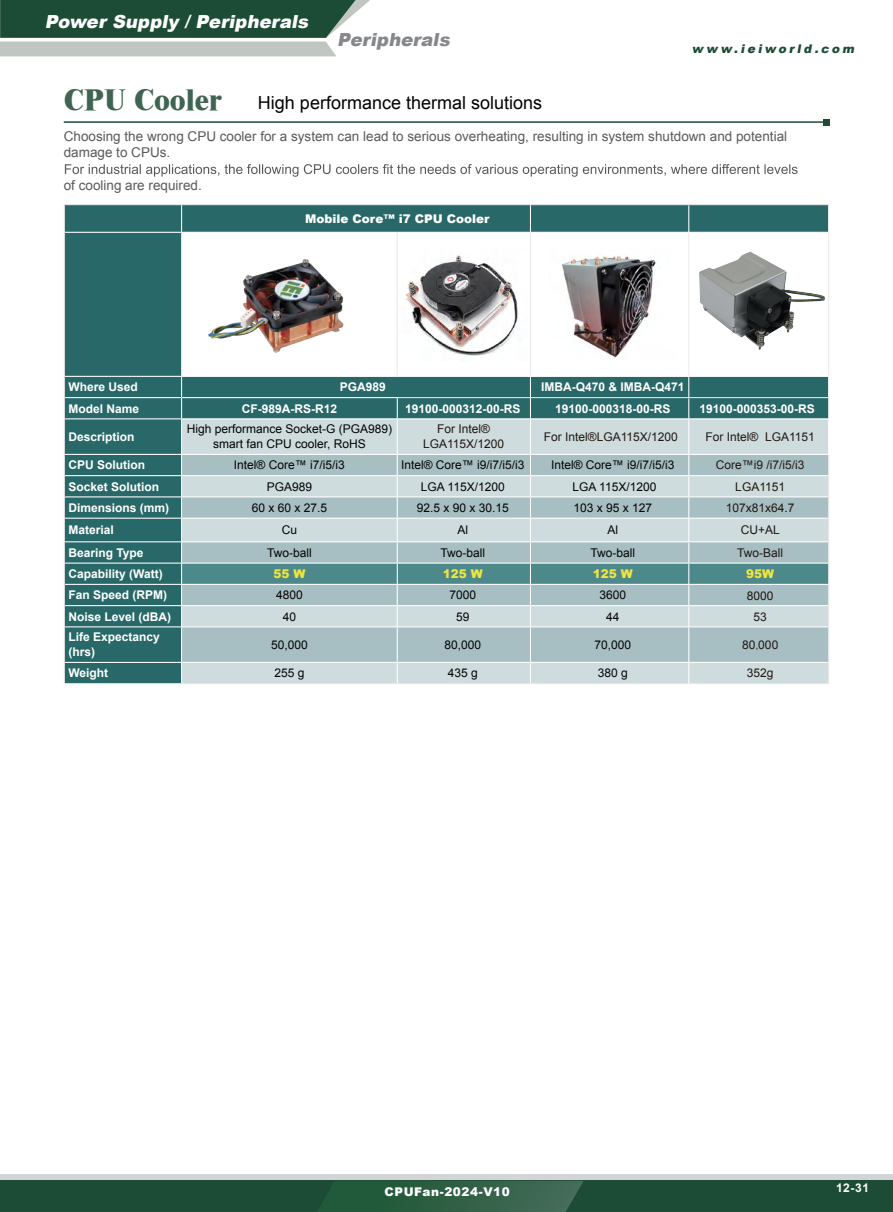
<style>
.page{position:relative;width:893px;height:1212px;background:#fff}
.page>*{position:absolute;margin:0;border:0;box-sizing:border-box;transform-origin:0 0}
.t1{font:18px "Arial";color:#030303}
.t2{font:italic 900 18px "Arial";color:#fff}
.t3{font:italic 900 18px "Arial";color:#86888b}
.t4{font:13.5px/16.5px "Arial";color:#595a5c}
.t5{font:12px/21.3px "Arial";color:#030303;text-align:center}
.t6{font:700 12px/15px "Arial";color:#fff}
.t7{font:12px/21.1px "Arial";color:#221713;text-align:center}
.t8{font:900 12px "Arial";color:#fff}
.t9{font:italic 900 12px "Arial";color:#1d4c36}
.t10{font:900 12px "Arial";letter-spacing:.05em;color:#fff}
.t11{font:900 12px "Arial";color:#efe53f}
.s1{font-family:"Times New Roman";font-weight:800;font-size:30px;color:#3f6451}
.s2{font-family:"Adobe Song Std";font-weight:300}
</style>
<div class="page">
<svg style="left:0;top:1174px;width:893px;height:7px;background:#b9c0be"></svg>
<div style="left:0;top:1181px;width:893px;height:31px;background:#1d4c36"></div>
<svg style="left:317px;top:1181px;width:266px;height:31px"></svg>
<svg style="left:0;top:0;width:370px;height:56px;background:#628172"></svg>
<svg style="left:65px;top:205px;width:763px;height:478px;fill:#296868"></svg>
<div style="left:182px;top:419px;width:646px;height:264px;background:#cedcdd"></div>
<div style="left:182px;top:627px;width:646px;height:35px;background:#a7bfc2"></div>
<hr style="left:397px;top:418px;width:216px;height:1px;background:#fff">
<hr style="left:613px;top:418px;width:216px;height:1px;background:#fff">
<hr style="left:397px;top:454px;width:216px;height:1px;background:#fff">
<hr style="left:613px;top:454px;width:216px;height:1px;background:#fff">
<hr style="left:397px;top:627px;width:1px;height:35px;background:#fff">
<hr style="left:397px;top:662px;width:216px;height:1px;background:#fff">
<svg style="left:397px;top:663px;width:1px;height:20px"></svg>
<hr style="left:613px;top:662px;width:215px;height:1px;background:#fff">
<svg style="left:397px;top:398px;width:1px;height:20px"></svg>
<hr style="left:828px;top:627px;width:1px;height:35px;background:#e9e9e9">
<svg style="left:828px;top:662px;width:1px;height:21px"></svg>
<hr style="left:397px;top:683px;width:216px;height:1px;background:#e9e9e9">
<hr style="left:613px;top:683px;width:216px;height:1px;background:#e9e9e9">
<hr style="left:398px;top:397px;width:215px;height:1px;background:#e9e9e9">
<hr style="left:613px;top:397px;width:216px;height:1px;background:#e9e9e9">
<svg style="left:181px;top:205px;width:1px;height:27px"></svg>
<svg style="left:828px;top:205px;width:1px;height:22px"></svg>
<hr style="left:65px;top:232px;width:117px;height:1px;background:#fff">
<hr style="left:182px;top:232px;width:215px;height:1px;background:#fff">
<hr style="left:397px;top:232px;width:216px;height:1px;background:#fff">
<hr style="left:613px;top:232px;width:216px;height:1px;background:#fff">
<hr style="left:65px;top:376px;width:117px;height:1px;background:#fff">
<hr style="left:182px;top:376px;width:215px;height:1px;background:#fff">
<hr style="left:397px;top:376px;width:216px;height:1px;background:#fff">
<hr style="left:613px;top:376px;width:216px;height:1px;background:#fff">
<svg style="left:828px;top:386px;width:1px;height:32px"></svg>
<hr style="left:65px;top:397px;width:117px;height:1px;background:#fff">
<hr style="left:182px;top:397px;width:216px;height:1px;background:#fff">
<svg style="left:181px;top:377px;width:1px;height:41px"></svg>
<hr style="left:65px;top:418px;width:117px;height:1px;background:#fff">
<hr style="left:182px;top:418px;width:215px;height:1px;background:#fff">
<hr style="left:181px;top:419px;width:1px;height:35px;background:#fff">
<hr style="left:397px;top:419px;width:1px;height:35px;background:#fff">
<hr style="left:65px;top:454px;width:117px;height:1px;background:#fff">
<hr style="left:182px;top:454px;width:215px;height:1px;background:#fff">
<hr style="left:65px;top:475px;width:117px;height:1px;background:#fff">
<hr style="left:65px;top:496px;width:117px;height:1px;background:#fff">
<hr style="left:65px;top:518px;width:117px;height:1px;background:#fff">
<hr style="left:65px;top:541px;width:117px;height:1px;background:#fff">
<hr style="left:65px;top:562px;width:117px;height:2px;background:#fff">
<hr style="left:65px;top:584px;width:117px;height:1px;background:#fff">
<hr style="left:65px;top:605px;width:117px;height:1px;background:#fff">
<hr style="left:65px;top:626px;width:117px;height:1px;background:#fff">
<hr style="left:181px;top:627px;width:1px;height:35px;background:#fff">
<hr style="left:65px;top:662px;width:117px;height:1px;background:#fff">
<hr style="left:182px;top:662px;width:215px;height:1px;background:#fff">
<svg style="left:181px;top:663px;width:1px;height:20px"></svg>
<hr style="left:64px;top:204px;width:118px;height:1px;background:#e9e9e9">
<svg style="left:64px;top:205px;width:1px;height:27px"></svg>
<hr style="left:182px;top:204px;width:215px;height:1px;background:#e9e9e9">
<hr style="left:397px;top:204px;width:216px;height:1px;background:#e9e9e9">
<hr style="left:613px;top:204px;width:216px;height:1px;background:#e9e9e9">
<hr style="left:64px;top:232px;width:1px;height:144px;background:#e9e9e9">
<svg style="left:64px;top:376px;width:1px;height:43px"></svg>
<hr style="left:64px;top:419px;width:1px;height:35px;background:#e9e9e9">
<svg style="left:64px;top:454px;width:1px;height:173px"></svg>
<hr style="left:64px;top:627px;width:1px;height:35px;background:#e9e9e9">
<svg style="left:64px;top:662px;width:1px;height:21px"></svg>
<hr style="left:64px;top:683px;width:118px;height:1px;background:#e9e9e9">
<hr style="left:182px;top:683px;width:215px;height:1px;background:#e9e9e9">
<hr style="left:181px;top:233px;width:1px;height:143px;background:#e9e9e9">
<hr style="left:397px;top:233px;width:1px;height:143px;background:#e9e9e9">
<hr style="left:530px;top:627px;width:1px;height:35px;background:#fff">
<svg style="left:530px;top:663px;width:1px;height:20px"></svg>
<svg style="left:530px;top:205px;width:1px;height:27px"></svg>
<svg style="left:530px;top:377px;width:1px;height:41px"></svg>
<hr style="left:530px;top:419px;width:1px;height:35px;background:#fff">
<hr style="left:530px;top:233px;width:1px;height:143px;background:#e9e9e9">
<svg style="left:181px;top:455px;width:648px;height:172px;background:#b4cacc"></svg>
<hr style="left:688px;top:628px;width:1px;height:34px;background:#fff">
<svg style="left:688px;top:663px;width:1px;height:20px"></svg>
<svg style="left:688px;top:205px;width:1px;height:22px"></svg>
<svg style="left:688px;top:386px;width:1px;height:33px"></svg>
<hr style="left:688px;top:420px;width:1px;height:34px;background:#fff">
<img style="left:204px;top:254px;width:144px;height:102px">
<hr style="left:64px;top:121px;width:762px;height:2px;background:#1d4c36">
<svg style="left:823px;top:119px;width:6px;height:6px"></svg>
<svg style="left:65px;top:164px;width:733px;height:13px"></svg>
<img style="left:400px;top:247px;width:127px;height:115px">
<img style="left:637px;top:227px;width:192px;height:159px">
<h1 class="t2" style="left:45px;top:9px;width:269px">Power Supply / Peripherals</h1>
<h1 class="t3" style="left:337px;top:26px;width:118px">Peripherals</h1>
<h1 class="t1" style="left:64px;top:91px;width:480px"><span class="s1">CPU Cooler</span> High performance thermal solutions</h1>
<p class="t4" style="left:64px;top:128px;width:725px">Choosing the wrong CPU cooler for a system can lead to serious overheating, resulting in system shutdown and potential damage to CPUs.</p>
<p class="t4" style="left:64px;top:178px;width:140px">of cooling are required.</p>
<p class="t9" style="left:692px;top:40px;width:167px">www.ieiworld.com</p>
<p class="t8" style="left:305px;top:210px;width:186px">Mobile Core™ i7 CPU Cooler</p>
<p class="t6" style="left:69px;top:380px;width:71px">Where Used</p>
<p class="t6" style="left:340px;top:380px;width:48px">PGA989</p>
<p class="t6" style="left:69px;top:401px;width:72px">Model Name</p>
<p class="t6" style="left:242px;top:401px;width:97px">CF-989A-RS-R12</p>
<p class="t6" style="left:69px;top:430px;width:68px">Description</p>
<p class="t5" style="left:187px;top:422px;width:207px;line-height:15px">High performance Socket-G (PGA989) smart fan CPU cooler, RoHS</p>
<p class="t6" style="left:69px;top:458px;width:78px">CPU Solution</p>
<p class="t5" style="left:234px;top:455px;width:112px">Intel® Core™ i7/i5/i3</p>
<p class="t6" style="left:69px;top:479px;width:92px">Socket Solution</p>
<p class="t5" style="left:267px;top:476px;width:47px">PGA989</p>
<p class="t6" style="left:69px;top:500px;width:102px">Dimensions (mm)</p>
<p class="t5" style="left:252px;top:497px;width:77px">60 x 60 x 27.5</p>
<p class="t6" style="left:69px;top:523px;width:47px">Material</p>
<p class="t5" style="left:282px;top:519px;width:17px">Cu</p>
<p class="t6" style="left:69px;top:545px;width:77px">Bearing Type</p>
<p class="t5" style="left:267px;top:542px;width:46px">Two-ball</p>
<p class="t6" style="left:69px;top:567px;width:96px">Capability (Watt)</p>
<p class="t11" style="left:273px;top:565px;width:34px">55 W</p>
<p class="t6" style="left:69px;top:588px;width:100px">Fan Speed (RPM)</p>
<p class="t5" style="left:276px;top:584px;width:28px">4800</p>
<p class="t6" style="left:69px;top:609px;width:104px">Noise Level (dBA)</p>
<p class="t5" style="left:283px;top:606px;width:15px">40</p>
<p class="t6" style="left:69px;top:630px;width:93px">Life Expectancy (hrs)</p>
<p class="t5" style="left:271px;top:634px;width:38px">50,000</p>
<p class="t6" style="left:68px;top:666px;width:41px">Weight</p>
<p class="t5" style="left:274px;top:662px;width:32px">255 g</p>
<p class="t6" style="left:405px;top:401px;width:117px">19100-000312-00-RS</p>
<p class="t7" style="left:423px;top:422px;width:83px;line-height:14.4px">For Intel®<br>LGA115X/1200</p>
<p class="t5" style="left:401px;top:455px;width:125px">Intel® Core™ i9/i7/i5/i3<br>LGA 115X/1200<br>92.5 x 90 x 30.15</p>
<p class="t5" style="left:440px;top:519px;width:46px;line-height:22.5px">Al<br>Two-ball</p>
<p class="t11" style="left:443px;top:565px;width:42px">125 W</p>
<p class="t5" style="left:449px;top:584px;width:28px">7000<br>59</p>
<p class="t5" style="left:444px;top:634px;width:38px">80,000</p>
<p class="t5" style="left:448px;top:662px;width:32px">435 g</p>
<p class="t6" style="left:541px;top:377px;width:145px;line-height:21.3px;text-align:center">IMBA-Q470 &amp; IMBA-Q471<br>19100-000318-00-RS</p>
<p class="t6" style="left:699px;top:401px;width:117px">19100-000353-00-RS</p>
<p class="t7" style="left:544px;top:426px;width:136px">For Intel®LGA115X/1200</p>
<p class="t7" style="left:705px;top:426px;width:111px">For Intel® LGA1151</p>
<p class="t5" style="left:551px;top:455px;width:125px">Intel® Core™ i9/i7/i5/i3<br>LGA 115X/1200<br>103 x 95 x 127</p>
<p class="t5" style="left:590px;top:519px;width:46px;line-height:22.5px">Al<br>Two-ball</p>
<p class="t11" style="left:593px;top:565px;width:42px">125 W</p>
<p class="t5" style="left:599px;top:584px;width:28px">3600<br>44</p>
<p class="t5" style="left:594px;top:634px;width:38px">70,000</p>
<p class="t5" style="left:598px;top:662px;width:32px">380 g</p>
<p class="t7" style="left:716px;top:455px;width:90px">Core™i9 /i7/i5/i3<br>LGA1151<br>107x81x64.7</p>
<p class="t7" style="left:737px;top:519px;width:48px;line-height:22.4px">CU+AL<br>Two-Ball</p>
<p class="t11" style="left:746px;top:565px;width:30px">95W</p>
<p class="t7" style="left:747px;top:586px;width:28px;line-height:20.2px">8000<br>53</p>
<p class="t7" style="left:742px;top:634px;width:38px">80<span class="s2">,</span>000</p>
<p class="t7" style="left:747px;top:663px;width:28px">352g</p>
<p class="t10" style="left:384px;top:1183px;width:127px">CPUFan-2024-V10</p>
<p class="t6" style="left:836px;top:1181px;width:35px">12-31</p>
</div>
